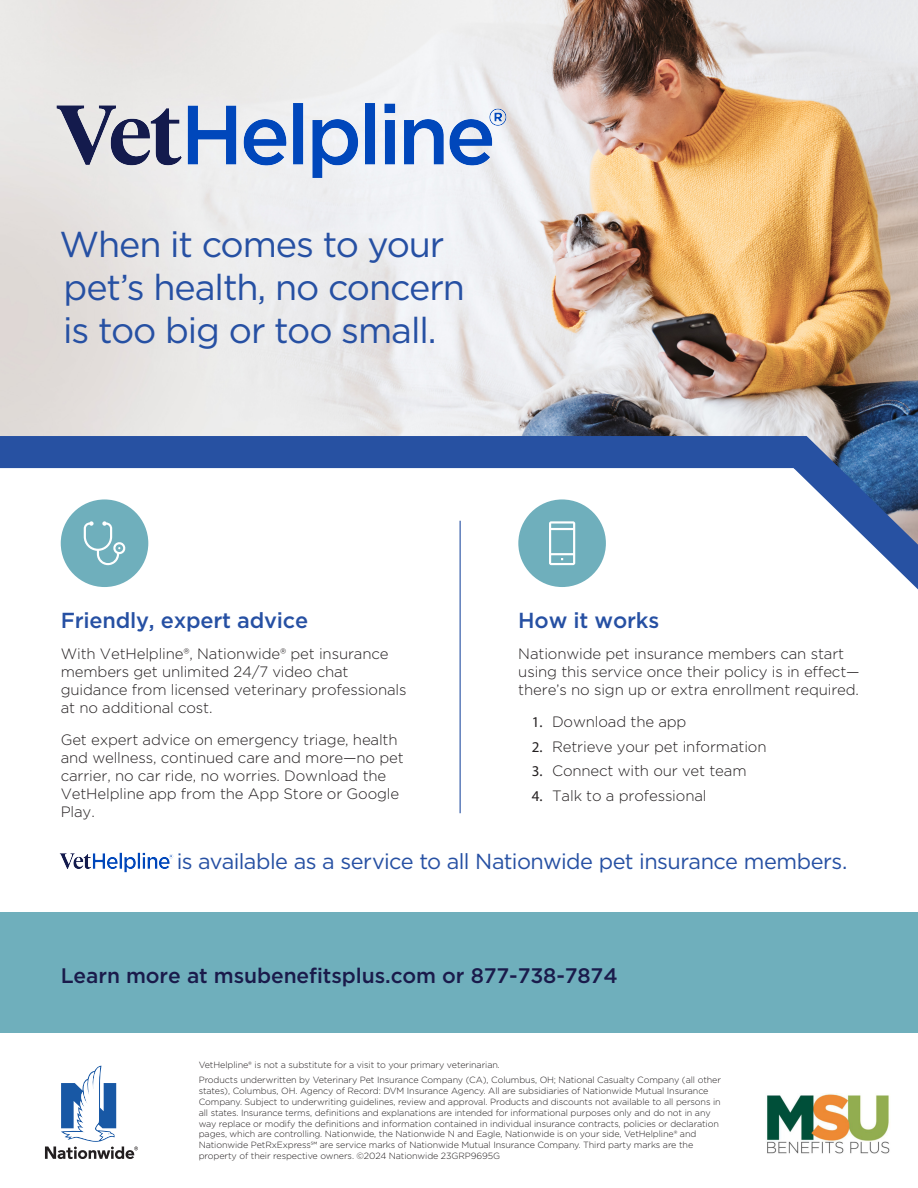
<style>
.page{position:relative;width:918px;height:1188px;background:#fff}
.page>*{position:absolute;margin:0;border:0;box-sizing:border-box;transform-origin:0 0}
.t1{font:36px/43.2px "Gotham";letter-spacing:-.03em;color:#2650a3}
.Body_Copy{font:21.75px "Gotham";letter-spacing:-.025em;color:#2650a3}
.Body_Copy-2{font:500 21.75px "Gotham";letter-spacing:-.01em;color:#2650a3}
.Body_Copy-3{font:500 21px "Gotham";letter-spacing:-.005em;color:#1a1b4b}
.Body_Copy-4{font:300 15px/18px "Gotham";letter-spacing:-.01em;color:#231f20}
.t2{font:300 9px/10.8px "Gotham";letter-spacing:-.01em;color:#231f20}
.s1{font-family:"Myriad Pro";font-weight:400}
</style>
<div class="page">
<img style="left:0;top:0;width:918px;height:436px">
<svg style="left:0;top:436px;width:918px;height:477px"></svg>
<hr style="left:460px;top:521px;width:1px;height:292px;background:#2650a3">
<svg style="left:61px;top:499px;width:87px;height:88px"></svg>
<div style="left:0;top:913px;width:918px;height:120px;background:#6fafbc"></div>
<img style="left:56px;top:847px;width:120px;height:31px">
<img style="left:43px;top:79px;width:477px;height:124px">
<svg style="left:518px;top:499px;width:88px;height:88px"></svg>
<svg style="left:45px;top:1066px;width:93px;height:93px"></svg>
<img style="left:767px;top:1094px;width:123px;height:60px">
<p class="t1" style="left:60px;top:222px;width:407px">When it comes to your pet’s health, no concern is too big or too small.</p>
<p class="Body_Copy-2" style="left:61px;top:606px;width:249px">Friendly, expert advice</p>
<p class="Body_Copy-4" style="left:61px;top:645px;width:347px">With VetHelpline®, Nationwide® pet insurance members get unlimited 24/7 video chat guidance from licensed veterinary professionals at no additional cost.</p>
<p class="Body_Copy-4" style="left:61px;top:730px;width:345px">Get expert advice on emergency triage, health and wellness, continued care and more—no pet carrier, no car ride, no worries. Download the VetHelpline app from the App Store or Google Play.</p>
<p class="Body_Copy-2" style="left:518px;top:606px;width:142px">How it works</p>
<p class="Body_Copy-4" style="left:518px;top:645px;width:343px">Nationwide pet insurance members can start using this service once their policy is in effect— there’s no sign up or extra enrollment required.</p>
<p class="Body_Copy-4" style="left:532px;top:712px;width:156px"><span class="s1">1.</span> Download the app</p>
<p class="Body_Copy-4" style="left:532px;top:737px;width:236px"><span class="s1">2.</span> Retrieve your pet information</p>
<p class="Body_Copy-4" style="left:532px;top:762px;width:216px"><span class="s1">3.</span> Connect with our vet team</p>
<p class="Body_Copy-4" style="left:532px;top:787px;width:176px"><span class="s1">4.</span> Talk to a professional</p>
<p class="Body_Copy" style="left:177px;top:847px;width:672px">is available as a service to all Nationwide pet insurance members.</p>
<p class="Body_Copy-3" style="left:61px;top:961px;width:558px">Learn more at msubenefitsplus.com or 877-738-7874</p>
<p class="t2" style="left:199px;top:1059px;width:303px">VetHelpline® is not a substitute for a visit to your primary veterinarian.</p>
<p class="t2" style="left:199px;top:1075px;width:524px">Products underwritten by Veterinary Pet Insurance Company (CA), Columbus, OH; National Casualty Company (all other states), Columbus, OH. Agency of Record: DVM Insurance Agency. All are subsidiaries of Nationwide Mutual Insurance Company. Subject to underwriting guidelines, review and approval. Products and discounts not available to all persons in all states. Insurance terms, definitions and explanations are intended for informational purposes only and do not in any way replace or modify the definitions and information contained in individual insurance contracts, policies or declaration pages, which are controlling. Nationwide, the Nationwide N and Eagle, Nationwide is on your side, VetHelpline® and Nationwide PetRxExpress℠ are service marks of Nationwide Mutual Insurance Company. Third party marks are the property of their respective owners. ©2024 Nationwide 23GRP9695G</p>
</div>
